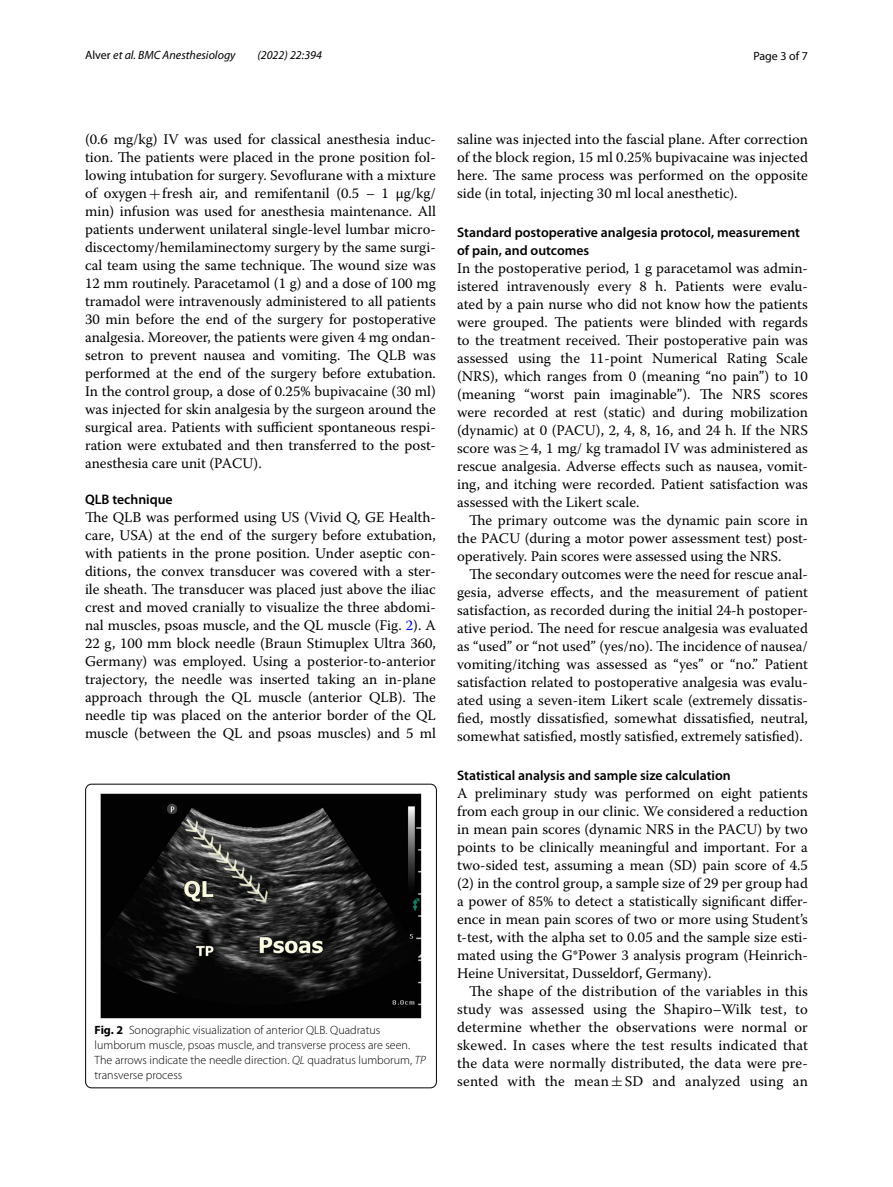
<style>
.page{position:relative;width:893px;height:1187px;background:#fff}
.page>*{position:absolute;margin:0;border:0;box-sizing:border-box;transform-origin:0 0}
.t1{font:14.7px/18px "Warnock Pro";color:#000;text-align:justify}
.t2{font:600 13.8px/18px "Myriad Pro";color:#000}
.t3{font:300 12px/15px "Myriad Pro";color:#000}
.t4{font:italic 12px "Myriad Pro";color:#000}
.t5{font:12px "Myriad Pro";color:#000}
.s1{font-style:normal}
.s2{font-family:"MTSY"}
.s3{color:#00f}
.s4{font-weight:700}
.s5{font-style:italic}
</style>
<div class="page">
<img style="left:100px;top:793px;width:322px;height:225px">
<div style="left:85px;top:784px;width:352px;height:303px;border:1px solid #000;border-radius:6px"></div>
<p class="t4" style="left:85px;top:48px;width:152px"><span class="s1">Alver</span> et al. BMC Anesthesiology</p>
<p class="t4" style="left:257px;top:48px;width:66px">(2022) 22:394</p>
<p class="t5" style="left:753px;top:48px;width:56px">Page 3 of 7</p>
<p class="t1" style="left:85px;top:130px;width:352px">(0.6 mg/kg) IV was used for classical anesthesia induc&shy;tion. The patients were placed in the prone position fol&shy;lowing intubation for surgery. Sevoflurane with a mixture of oxygen<span class="s2">+</span>fresh air, and remifentanil (0.5 – 1 µg/kg/ min) infusion was used for anesthesia maintenance. All patients underwent unilateral single-level lumbar micro&shy;discectomy/hemilaminectomy surgery by the same surgi&shy;cal team using the same technique. The wound size was 12 mm routinely. Paracetamol (1 g) and a dose of 100 mg tramadol were intravenously administered to all patients 30 min before the end of the surgery for postoperative analgesia. Moreover, the patients were given 4 mg ondan&shy;setron to prevent nausea and vomiting. The QLB was performed at the end of the surgery before extubation.<br>In the control group, a dose of 0.25% bupivacaine (30 ml) was injected for skin analgesia by the surgeon around the surgical area. Patients with sufficient spontaneous respi&shy;ration were extubated and then transferred to the post&shy;anesthesia care unit (PACU).</p>
<p class="t2" style="left:85px;top:490px;width:89px">QLB technique</p>
<p class="t1" style="left:85px;top:508px;width:352px">The QLB was performed using US (Vivid Q, GE Health&shy;care, USA) at the end of the surgery before extubation, with patients in the prone position. Under aseptic con&shy;ditions, the convex transducer was covered with a ster&shy;ile sheath. The transducer was placed just above the iliac crest and moved cranially to visualize the three abdomi&shy;nal muscles, psoas muscle, and the QL muscle (Fig. <span class="s3">2</span>). A 22 g, 100 mm block needle (Braun Stimuplex Ultra 360, Germany) was employed. Using a posterior-to-anterior trajectory, the needle was inserted taking an in-plane approach through the QL muscle (anterior QLB). The needle tip was placed on the anterior border of the QL muscle (between the QL and psoas muscles) and 5 ml</p>
<p class="t3" style="left:95px;top:1022px;width:333px"><span class="s4">Fig. 2</span> Sonographic visualization of anterior QLB. Quadratus lumborum muscle, psoas muscle, and transverse process are seen.<br>The arrows indicate the needle direction. <span class="s5">QL</span> quadratus lumborum, <span class="s5">TP </span>transverse process</p>
<p class="t1" style="left:457px;top:130px;width:352px">saline was injected into the fascial plane. After correction of the block region, 15 ml 0.25% bupivacaine was injected here. The same process was performed on the opposite side (in total, injecting 30 ml local anesthetic).</p>
<p class="t2" style="left:457px;top:223px;width:344px">Standard postoperative analgesia protocol, measurement of pain, and outcomes</p>
<p class="t1" style="left:457px;top:258px;width:352px">In the postoperative period, 1 g paracetamol was admin&shy;istered intravenously every 8 h. Patients were evalu&shy;ated by a pain nurse who did not know how the patients were grouped. The patients were blinded with regards to the treatment received. Their postoperative pain was assessed using the 11-point Numerical Rating Scale (NRS), which ranges from 0 (meaning “no pain”) to 10 (meaning “worst pain imaginable”). The NRS scores were recorded at rest (static) and during mobilization (dynamic) at 0 (PACU), 2, 4, 8, 16, and 24 h. If the NRS score was<span class="s2">≥</span>4, 1 mg/ kg tramadol IV was administered as rescue analgesia. Adverse effects such as nausea, vomit&shy;ing, and itching were recorded. Patient satisfaction was assessed with the Likert scale.</p>
<p class="t1" style="left:457px;top:510px;width:352px;text-indent:12px">The primary outcome was the dynamic pain score in the PACU (during a motor power assessment test) post&shy;operatively. Pain scores were assessed using the NRS.</p>
<p class="t1" style="left:457px;top:564px;width:352px;text-indent:12px">The secondary outcomes were the need for rescue anal&shy;gesia, adverse effects, and the measurement of patient satisfaction, as recorded during the initial 24-h postoper&shy;ative period. The need for rescue analgesia was evaluated as “used” or “not used” (yes/no). The incidence of nausea/ vomiting/itching was assessed as “yes” or “no.” Patient satisfaction related to postoperative analgesia was evalu&shy;ated using a seven-item Likert scale (extremely dissatis&shy;fied, mostly dissatisfied, somewhat dissatisfied, neutral, somewhat satisfied, mostly satisfied, extremely satisfied).</p>
<p class="t2" style="left:457px;top:765px;width:275px">Statistical analysis and sample size calculation</p>
<p class="t1" style="left:457px;top:783px;width:352px">A preliminary study was performed on eight patients from each group in our clinic. We considered a reduction in mean pain scores (dynamic NRS in the PACU) by two points to be clinically meaningful and important. For a two-sided test, assuming a mean (SD) pain score of 4.5 (2) in the control group, a sample size of 29 per group had a power of 85% to detect a statistically significant differ&shy;ence in mean pain scores of two or more using Student’s t-test, with the alpha set to 0.05 and the sample size esti&shy;mated using the G*Power 3 analysis program (Heinrich-Heine Universitat, Dusseldorf, Germany).</p>
<p class="t1" style="left:457px;top:981px;width:352px;text-indent:12px">The shape of the distribution of the variables in this study was assessed using the Shapiro–Wilk test, to determine whether the observations were normal or skewed. In cases where the test results indicated that the data were normally distributed, the data were pre&shy;sented with the mean<span class="s2">±</span>SD and analyzed using an</p>
</div>
